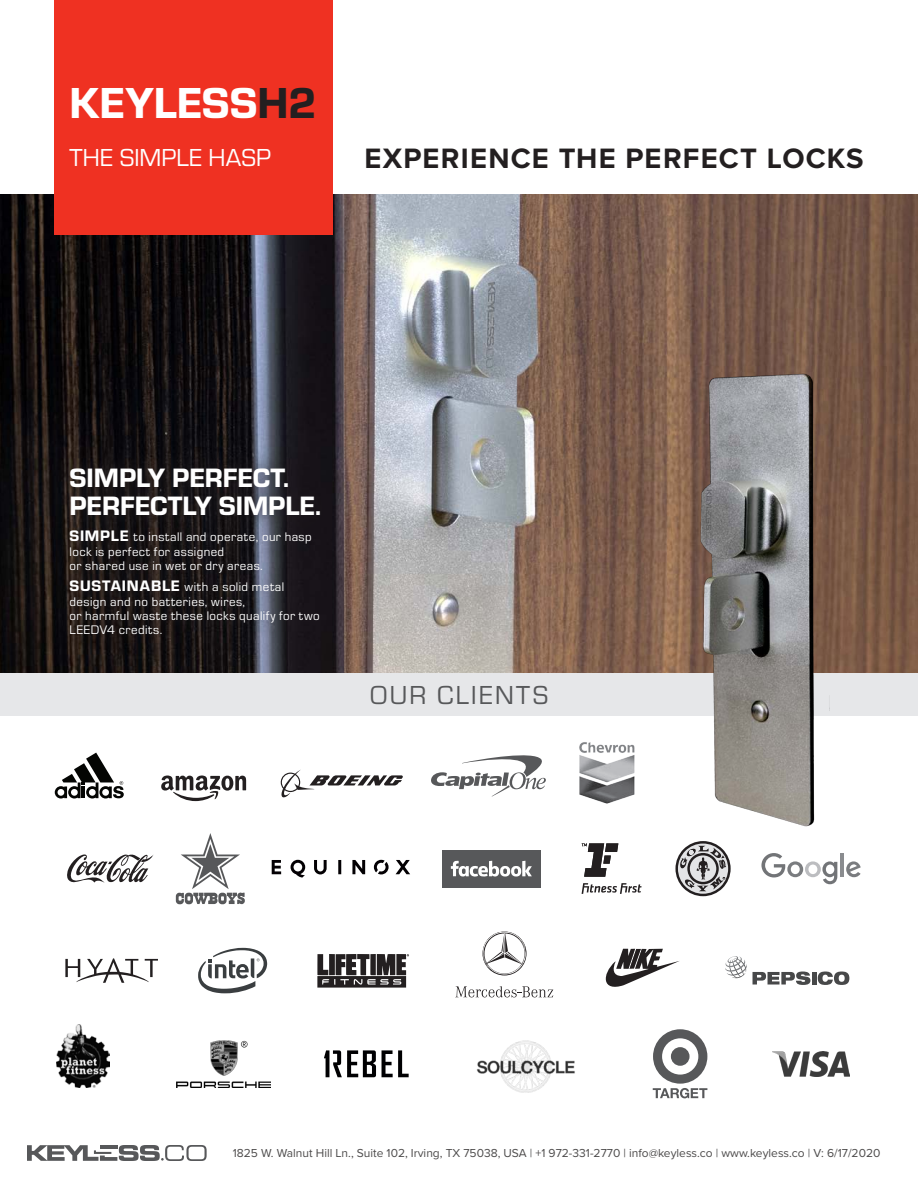
<style>
.page{position:relative;width:918px;height:1188px;background:#fff}
.page>*{position:absolute;margin:0;border:0;box-sizing:border-box;transform-origin:0 0}
.t1{font:45px "Eurostile Hea";letter-spacing:-.005em;color:#fff}
.t2{font:700 29.1px "Proxima Nova";letter-spacing:.04em;color:#231f20}
.t3{font:27.6px/28.2px "Eurostile Hea";color:#fff}
.t4{font:27px "Eurostile";letter-spacing:.08em;color:#57585a}
.t5{font:25.5px "Eurostile";color:#fff}
.t6{font:12.9px/14.4px "Eurostile";letter-spacing:.035em;color:#fff}
.t7{font:12px "Proxima Nova";color:#4d4b4b}
.s1{color:#231f20}
.s2{font-family:"Eurostile Hea";font-size:15.75px}
</style>
<div class="page">
<img style="left:0;top:195px;width:918px;height:478px">
<div style="left:54px;top:0;width:278px;height:235px;background:#ef3122"></div>
<div style="left:50px;top:449px;width:287px;height:205px;background:#231f20;opacity:.91"></div>
<div style="left:0;top:673px;width:918px;height:43px;background:#e6e7e9"></div>
<svg style="left:324px;top:1050px;width:85px;height:27px"></svg>
<svg style="left:272px;top:860px;width:138px;height:18px"></svg>
<svg style="left:605px;top:949px;width:74px;height:38px"></svg>
<svg style="left:281px;top:770px;width:122px;height:28px"></svg>
<svg style="left:161px;top:776px;width:85px;height:25px"></svg>
<svg style="left:317px;top:954px;width:92px;height:34px;background:#5c595a"></svg>
<svg style="left:67px;top:854px;width:87px;height:29px"></svg>
<svg style="left:65px;top:958px;width:93px;height:25px"></svg>
<div style="left:442px;top:850px;width:99px;height:37px;background:#57585a"></div>
<svg style="left:451px;top:860px;width:81px;height:17px"></svg>
<img style="left:773px;top:1051px;width:76px;height:25px">
<img style="left:177px;top:1040px;width:93px;height:47px">
<img style="left:57px;top:1025px;width:52px;height:62px">
<svg style="left:753px;top:972px;width:57px;height:13px"></svg>
<hr style="left:812px;top:972px;width:4px;height:13px;background:#474849">
<svg style="left:818px;top:972px;width:31px;height:13px"></svg>
<svg style="left:725px;top:956px;width:22px;height:22px"></svg>
<svg style="left:198px;top:948px;width:69px;height:45px"></svg>
<img style="left:476px;top:1040px;width:99px;height:53px">
<svg style="left:176px;top:833px;width:69px;height:71px"></svg>
<svg style="left:653px;top:1029px;width:54px;height:69px"></svg>
<svg style="left:55px;top:753px;width:69px;height:46px"></svg>
<svg style="left:431px;top:755px;width:113px;height:42px"></svg>
<svg style="left:455px;top:986px;width:98px;height:11px"></svg>
<svg style="left:482px;top:931px;width:45px;height:45px"></svg>
<img style="left:544px;top:274px;width:374px;height:623px">
<svg style="left:27px;top:1145px;width:180px;height:16px"></svg>
<hr style="left:100px;top:1145px;width:17px;height:4px;background:#57585a">
<p class="t1" style="left:70px;top:71px;width:249px">KEYLESS<span class="s1">H2</span></p>
<p class="t5" style="left:70px;top:141px;width:203px">THE SIMPLE HASP</p>
<p class="t2" style="left:364px;top:136px;width:501px">EXPERIENCE THE PERFECT LOCKS</p>
<p class="t3" style="left:70px;top:462px;width:253px">SIMPLY PERFECT.<br>PERFECTLY SIMPLE.</p>
<p class="t6" style="left:70px;top:529px;width:244px"><span class="s2">SIMPLE</span> to install and operate, our hasp lock is perfect for assigned<br>or shared use in wet or dry areas.</p>
<p class="t6" style="left:70px;top:579px;width:252px"><span class="s2">SUSTAINABLE</span> with a solid metal design and no batteries, wires,<br>or harmful waste these locks qualify for two<br>LEEDV4 credits.</p>
<p class="t4" style="left:370px;top:677px;width:180px">OUR CLIENTS</p>
<p class="t7" style="left:233px;top:1144px;width:649px">1825 W. Walnut Hill Ln., Suite 102, Irving, TX 75038, USA | +1 972-331-2770 | info@keyless.co | www.keyless.co | V: 6/17/2020</p>
</div>
